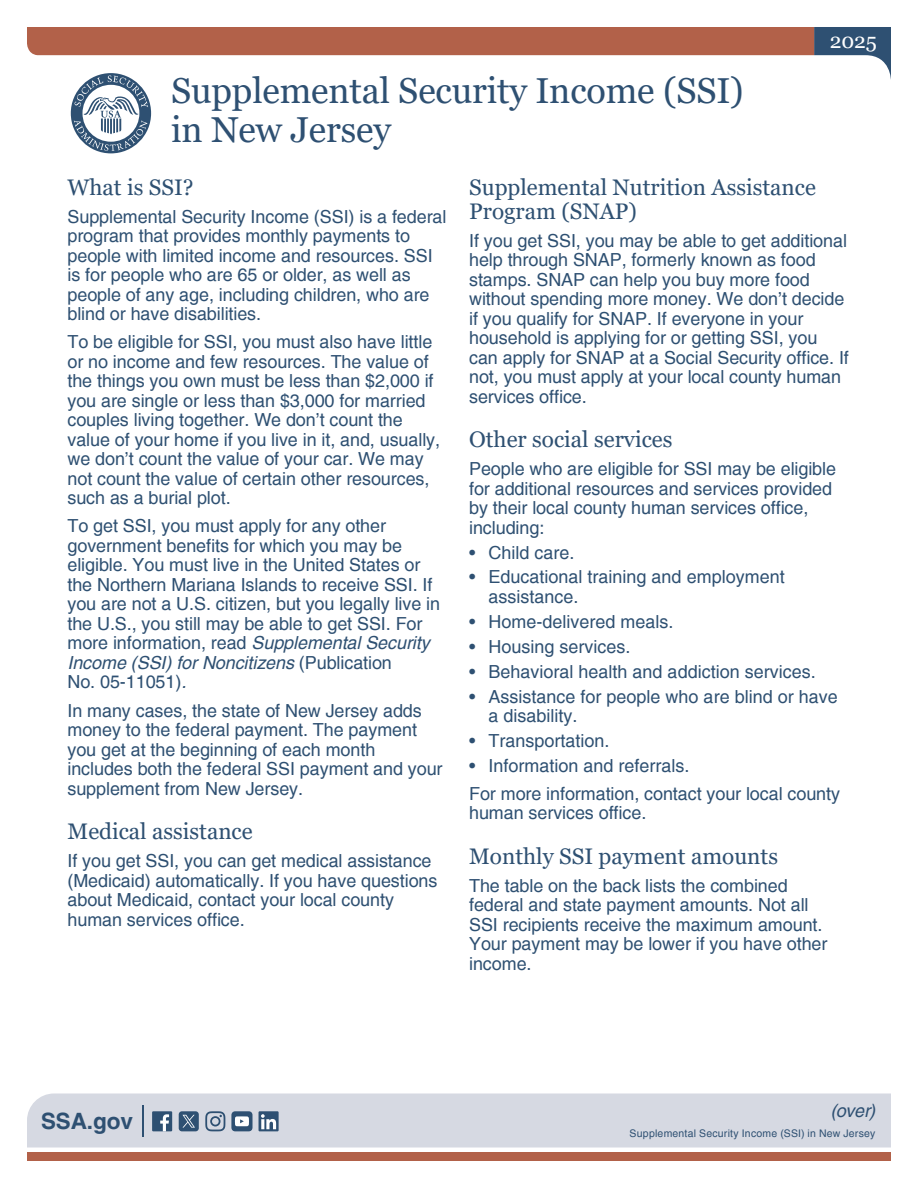
<style>
.page{position:relative;width:918px;height:1188px;background:#fff}
.page>*{position:absolute;margin:0;border:0;box-sizing:border-box;transform-origin:0 0}
.t1{font:36px/39px "Georgia";letter-spacing:-.005em;color:#2e5072}
.t2{font:22.5px/24px "Georgia";color:#2e5072}
.t3{font:700 22.5px "Helvetica";letter-spacing:-.005em;color:#2e5072}
.t4{font:21px "Georgia";color:#fff}
.t5{font:18px/19.5px "Helvetica";letter-spacing:-.005em;color:#2e5072}
.t6{font:italic 18px "Helvetica";color:#2e5072}
.t7{font:10.5px "Helvetica";letter-spacing:.02em;color:#2e5072}
.s1{font-style:italic}
</style>
<div class="page">
<div style="left:27px;top:1094px;width:864px;height:54px;background:#d6d9e2"></div>
<hr style="left:142px;top:1105px;width:2px;height:32px;background:#2e5072">
<div style="left:27px;top:1153px;width:864px;height:8px;background:#b26149"></div>
<svg style="left:27px;top:27px;width:864px;height:124px"></svg>
<svg style="left:259px;top:1111px;width:20px;height:20px"></svg>
<svg style="left:261px;top:1114px;width:15px;height:15px"></svg>
<svg style="left:231px;top:1111px;width:22px;height:20px"></svg>
<svg style="left:205px;top:1111px;width:20px;height:20px"></svg>
<div style="left:179px;top:1111px;width:20px;height:20px;background:#2e5072;border-radius:3px"></div>
<svg style="left:182px;top:1115px;width:13px;height:13px"></svg>
<div style="left:152px;top:1111px;width:20px;height:20px;background:#2e5072"></div>
<svg style="left:160px;top:1114px;width:9px;height:17px"></svg>
<h1 class="t4" style="left:830px;top:28px;width:49px">2025</h1>
<h1 class="t1" style="left:171px;top:72px;width:574px">Supplemental Security Income (SSI) in New Jersey</h1>
<h1 class="t2" style="left:68px;top:175px;width:128px">What is SSI?</h1>
<p class="t5" style="left:68px;top:207px;width:381px">Supplemental Security Income (SSI) is a federal program that provides monthly payments to people with limited income and resources. SSI is for people who are 65 or older, as well as people of any age, including children, who are blind or have disabilities.</p>
<p class="t5" style="left:68px;top:333px;width:374px">To be eligible for SSI, you must also have little or no income and few resources. The value of the things you own must be less than $2,000 if you are single or less than $3,000 for married couples living together. We don’t count the value of your home if you live in it, and, usually, we don’t count the value of your car. We may not count the value of certain other resources, such as a burial plot.</p>
<p class="t5" style="left:68px;top:517px;width:374px">To get SSI, you must apply for any other government benefits for which you may be eligible. You must live in the United States or the Northern Mariana Islands to receive SSI. If you are not a U.S. citizen, but you legally live in the U.S., you still may be able to get SSI. For more information, read <span class="s1">Supplemental Security Income (SSI) for Noncitizens</span> (Publication<br>No. 05-11051)<span class="s1">.</span></p>
<p class="t5" style="left:68px;top:701px;width:377px">In many cases, the state of New Jersey adds money to the federal payment. The payment you get at the beginning of each month includes both the federal SSI payment and your supplement from New Jersey.</p>
<h1 class="t2" style="left:68px;top:820px;width:187px">Medical assistance</h1>
<p class="t5" style="left:68px;top:852px;width:372px">If you get SSI, you can get medical assistance (Medicaid) automatically. If you have questions about Medicaid, contact your local county human services office.</p>
<h1 class="t2" style="left:469px;top:175px;width:348px">Supplemental Nutrition Assistance<br>Program (SNAP)</h1>
<p class="t5" style="left:469px;top:231px;width:381px">If you get SSI, you may be able to get additional help through SNAP, formerly known as food stamps. SNAP can help you buy more food without spending more money. We don’t decide if you qualify for SNAP. If everyone in your household is applying for or getting SSI, you can apply for SNAP at a Social Security office. If not, you must apply at your local county human services office.</p>
<h1 class="t2" style="left:469px;top:428px;width:205px">Other social services</h1>
<p class="t5" style="left:469px;top:460px;width:369px">People who are eligible for SSI may be eligible for additional resources and services provided by their local county human services office, including:</p>
<p class="t5" style="left:469px;top:543px;width:107px">• Child care.</p>
<p class="t5" style="left:489px;top:568px;width:298px;text-indent:-19px">• Educational training and employment assistance.</p>
<p class="t5" style="left:469px;top:612px;width:206px">• Home-delivered meals.</p>
<p class="t5" style="left:469px;top:637px;width:163px">• Housing services.</p>
<p class="t5" style="left:469px;top:662px;width:348px">• Behavioral health and addiction services.</p>
<p class="t5" style="left:489px;top:687px;width:351px;text-indent:-19px">• Assistance for people who are blind or have a disability.</p>
<p class="t5" style="left:469px;top:732px;width:142px">• Transportation.</p>
<p class="t5" style="left:469px;top:756px;width:222px">• Information and referrals.</p>
<p class="t5" style="left:469px;top:785px;width:372px">For more information, contact your local county human services office.</p>
<h1 class="t2" style="left:469px;top:844px;width:310px">Monthly SSI payment amounts</h1>
<p class="t5" style="left:469px;top:876px;width:360px">The table on the back lists the combined federal and state payment amounts. Not all SSI recipients receive the maximum amount.<br>Your payment may be lower if you have other income.</p>
<p class="t3" style="left:41px;top:1108px;width:93px">SSA.gov</p>
<p class="t6" style="left:831px;top:1101px;width:46px">(over)</p>
<p class="t7" style="left:630px;top:1127px;width:247px">Supplemental Security Income (SSI) in New Jersey</p>
</div>
